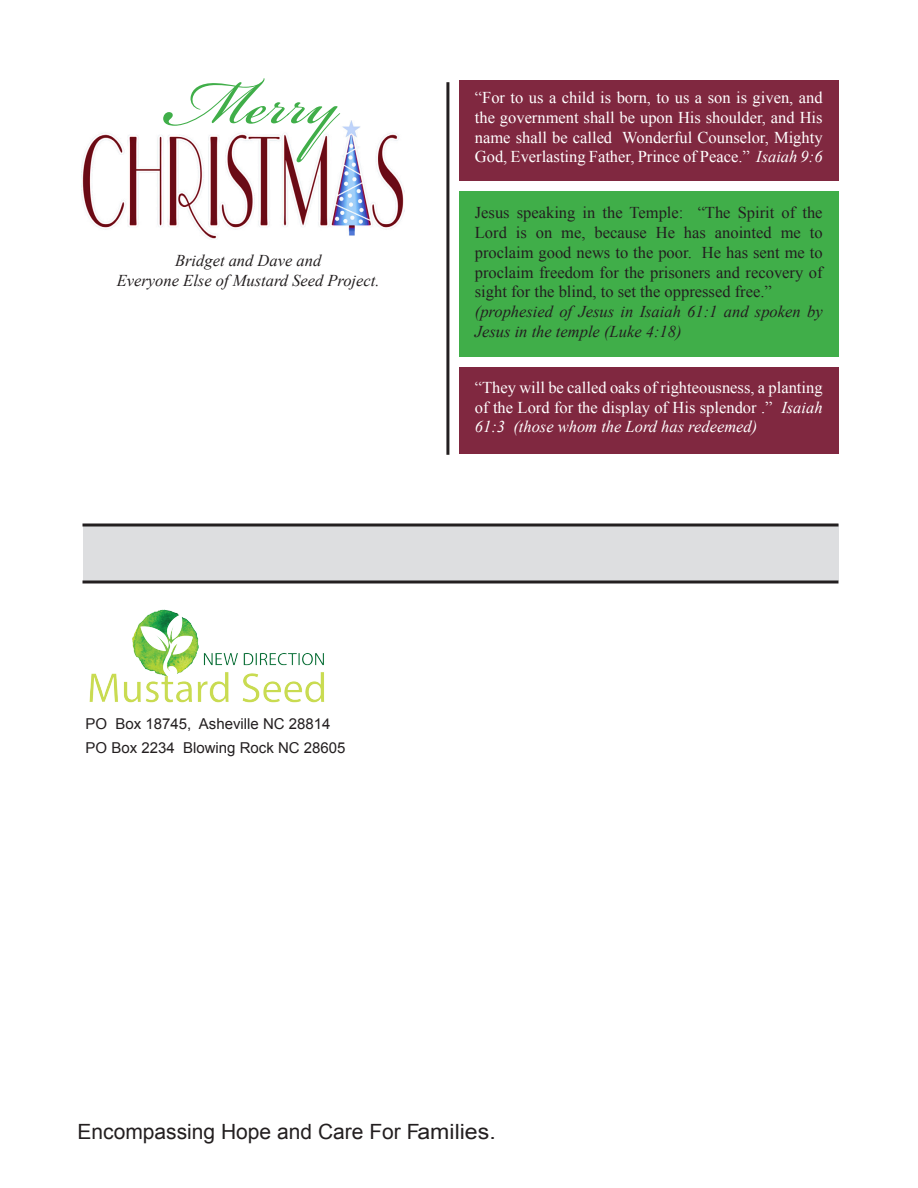
<style>
.page{position:relative;width:918px;height:1188px;background:#fff}
.page>*{position:absolute;margin:0;border:0;box-sizing:border-box;transform-origin:0 0}
.t1{font:97.5px "Bickham Script Pro";color:#40ae49}
.t2{font:21px "Arial";color:#231f20}
.t3{font:16.5px/19.8px "Times New Roman";color:#fff;text-align:justify}
.t4{font:16.5px/19.8px "Times New Roman";color:#231f20;text-align:justify}
.t5{font:italic 16.5px/19.8px "Times New Roman";color:#231f20}
.t6{font:15px "Arial";color:#231f20}
.s1{font-style:italic}
</style>
<div class="page">
<div style="left:459px;top:192px;width:379px;height:165px;background:#40ae49"></div>
<div style="left:459px;top:367px;width:379px;height:86px;background:#802840"></div>
<div style="left:459px;top:81px;width:379px;height:100px;background:#802840"></div>
<div style="left:83px;top:524px;width:756px;height:57px;background:#dddee0"></div>
<svg style="left:82px;top:580px;width:756px;height:4px;background:#555253"></svg>
<hr style="left:82px;top:524px;width:756px;height:2px;background:#231f20">
<img style="left:89px;top:609px;width:236px;height:94px">
<img style="left:81px;top:120px;width:324px;height:119px">
<hr style="left:446px;top:82px;width:3px;height:373px;background:#231f20">
<p class="t1" style="left:166px;top:32px;width:174px">Merry</p>
<p class="t5" style="left:117px;top:251px;width:264px;text-align:center">Bridget and Dave and<br>Everyone Else of Mustard Seed Project.</p>
<p class="t3" style="left:475px;top:87px;width:349px">“For to us a child is born, to us a son is given, and the government shall be upon His shoulder, and His name shall be called Wonderful Counselor, Mighty God, Everlasting Father, Prince of Peace.” <span class="s1">Isaiah 9:6</span></p>
<p class="t4" style="left:475px;top:203px;width:349px">Jesus speaking in the Temple: “The Spirit of the Lord is on me, because He has anointed me to proclaim good news to the poor. He has sent me to proclaim freedom for the prisoners and recovery of sight for the blind, to set the oppressed free.”</p>
<p class="t5" style="left:475px;top:301px;width:349px">(prophesied of Jesus in Isaiah 61:1 and spoken by<br>Jesus in the temple (Luke 4:18)</p>
<p class="t3" style="left:475px;top:377px;width:349px">“They will be called oaks of righteousness, a planting of the Lord for the display of His splendor .” <span class="s1">Isaiah 61:3 (those whom the Lord has redeemed)</span></p>
<p class="t6" style="left:86px;top:714px;width:247px">PO Box 18745, Asheville NC 28814</p>
<p class="t6" style="left:86px;top:738px;width:262px">PO Box 2234 Blowing Rock NC 28605</p>
<p class="t2" style="left:78px;top:1118px;width:420px">Encompassing Hope and Care For Families.</p>
</div>
